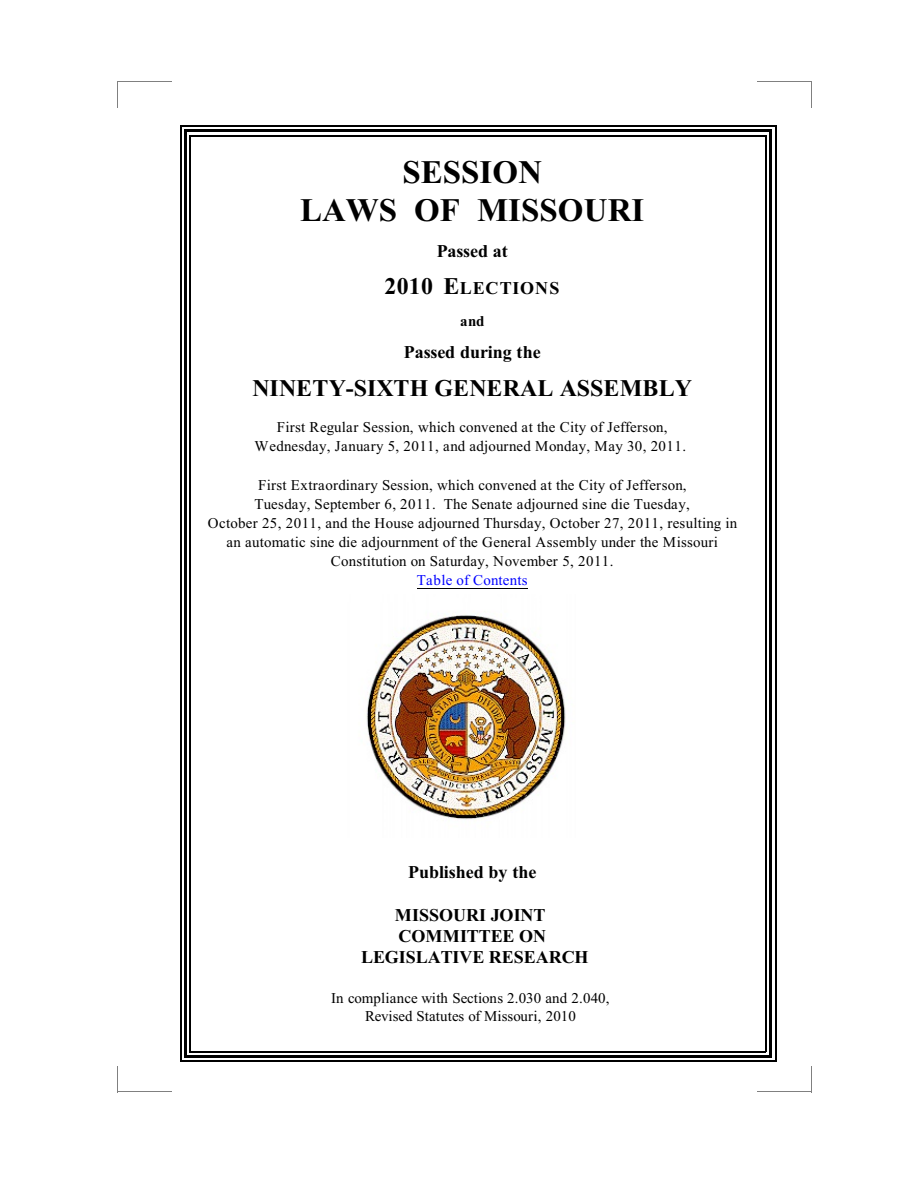
<style>
.page{position:relative;width:918px;height:1188px;background:#fff}
.page>*{position:absolute;margin:0;border:0;box-sizing:border-box;transform-origin:0 0}
.t1{font:700 33px/38.8px "Times New Roman";color:#000;text-align:center}
.t2{font:700 24px "Times New Roman";color:#000}
.t3{font:700 18px/21.3px "Times New Roman";color:#000;text-align:center}
.t4{font:700 18px/37.8px "Times New Roman";letter-spacing:.03em;color:#000;text-align:center}
.t5{font:15px/19px "Times New Roman";letter-spacing:.01em;color:#000;text-align:center}
.t6{font:15px "Times New Roman";letter-spacing:.01em;color:#00f}
.t7{font:700 15px "Times New Roman";color:#000}
.s1{font-size:24px}
</style>
<div class="page">
<hr style="left:118px;top:81px;width:53px;height:1px;background:#808080">
<hr style="left:118px;top:1092px;width:53px;height:1px;background:#808080">
<hr style="left:757px;top:81px;width:54px;height:1px;background:#808080">
<svg style="left:811px;top:81px;width:1px;height:27px"></svg>
<svg style="left:811px;top:1066px;width:1px;height:27px"></svg>
<hr style="left:757px;top:1092px;width:54px;height:1px;background:#808080">
<hr style="left:190px;top:135px;width:1px;height:917px;background:#000">
<hr style="left:765px;top:135px;width:1px;height:917px;background:#000">
<hr style="left:190px;top:135px;width:576px;height:1px;background:#000">
<hr style="left:190px;top:1051px;width:576px;height:1px;background:#000">
<hr style="left:184px;top:129px;width:2px;height:929px;background:#000">
<hr style="left:769px;top:129px;width:3px;height:929px;background:#000">
<hr style="left:184px;top:129px;width:588px;height:3px;background:#000">
<hr style="left:184px;top:1055px;width:588px;height:3px;background:#000">
<hr style="left:180px;top:125px;width:1px;height:937px;background:#000">
<hr style="left:775px;top:125px;width:1px;height:937px;background:#000">
<hr style="left:180px;top:125px;width:596px;height:1px;background:#000">
<hr style="left:180px;top:1061px;width:596px;height:1px;background:#000">
<img style="left:366px;top:615px;width:200px;height:205px">
<hr style="left:417px;top:588px;width:111px;height:1px;background:#000">
<h1 class="t1" style="left:300px;top:155px;width:346px">SESSION<br>LAWS OF MISSOURI</h1>
<p class="t4" style="left:384px;top:234px;width:176px">Passed at<br><span class="s1">2010 E</span>LECTIONS</p>
<p class="t7" style="left:460px;top:316px;width:26px">and</p>
<p class="t3" style="left:404px;top:343px;width:138px">Passed during the</p>
<h2 class="t2" style="left:252px;top:379px;width:441px">NINETY-SIXTH GENERAL ASSEMBLY</h2>
<p class="t5" style="left:255px;top:419px;width:433px">First Regular Session, which convened at the City of Jefferson,<br>Wednesday, January 5, 2011, and adjourned Monday, May 30, 2011.</p>
<p class="t5" style="left:208px;top:476px;width:531px">First Extraordinary Session, which convened at the City of Jefferson,<br>Tuesday, September 6, 2011. The Senate adjourned sine die Tuesday,<br>October 25, 2011, and the House adjourned Thursday, October 27, 2011, resulting in an automatic sine die adjournment of the General Assembly under the Missouri Constitution on Saturday, November 5, 2011.</p>
<p class="t6" style="left:417px;top:575px;width:112px">Table of Contents</p>
<p class="t3" style="left:408px;top:863px;width:130px">Published by the</p>
<p class="t3" style="left:361px;top:906px;width:229px">MISSOURI JOINT<br>COMMITTEE ON<br>LEGISLATIVE RESEARCH</p>
<p class="t5" style="left:331px;top:990px;width:280px;line-height:18px">In compliance with Sections 2.030 and 2.040,<br>Revised Statutes of Missouri, 2010</p>
</div>
